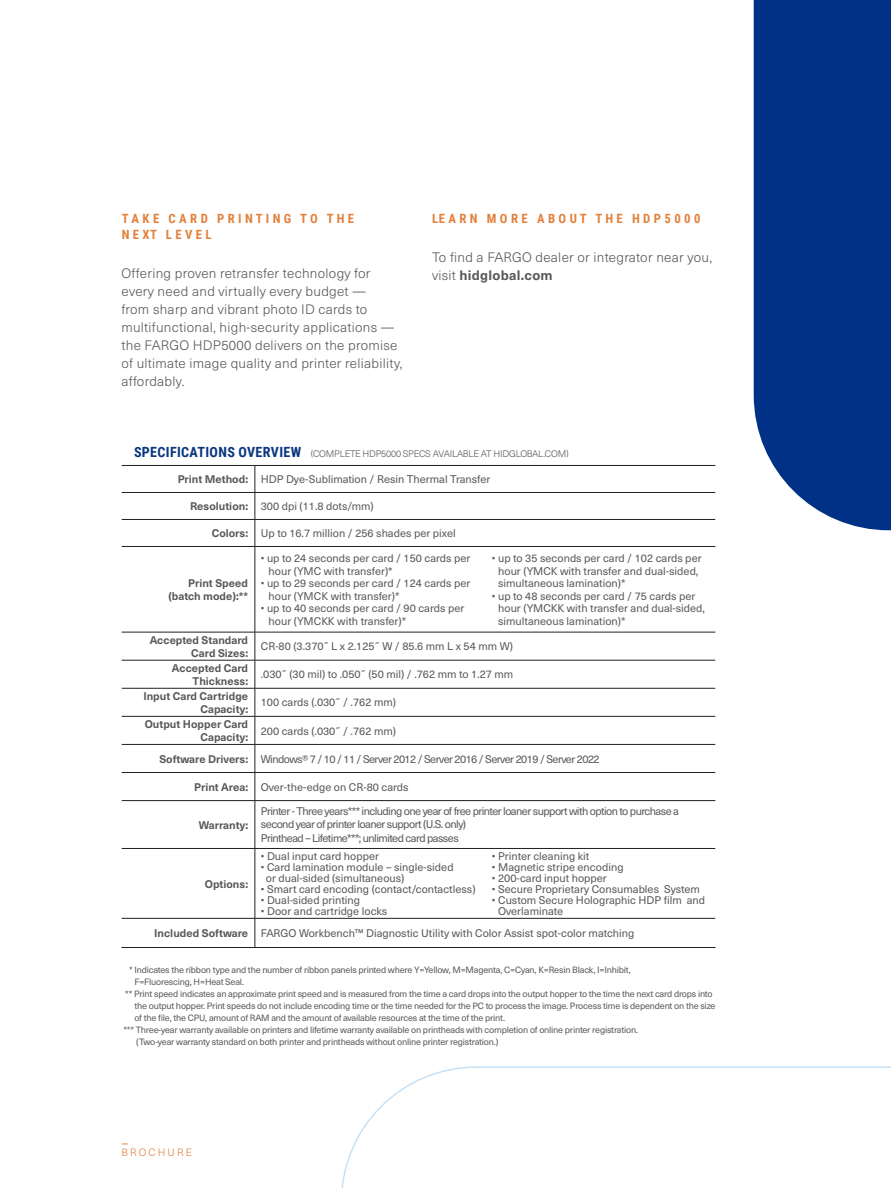
<style>
.page{position:relative;width:891px;height:1188px;background:#fff}
.page>*{position:absolute;margin:0;border:0;box-sizing:border-box;transform-origin:0 0}
.t1{font:100 25.5px "Neue Haas Unica Pro";color:#e2813c}
.br_main_body{font:300 13.5px/18px "Neue Haas Unica Pro";letter-spacing:.02em;color:#57585a}
.br_small_section_sub{font:700 12.75px/15.3px "Roboto Condensed";color:#e2813c}
.br_main_body-2{font:700 12.75px "Roboto Condensed";color:#e2813c}
.br_main_body-3{font:10.95px/12.5px "Neue Haas Unica Pro";color:#57585a}
.br_main_body-4{font:10.95px/12.5px "Neue Haas Unica Pro";letter-spacing:-.05em;color:#57585a}
.br_main_body-5{font:700 10.95px/13px "Neue Haas Unica Pro";color:#57585a;text-align:right}
.t2{font:300 10.5px "Neue Haas Unica Pro";letter-spacing:.2em;color:#e2813c}
.br_small_call_out_he{font:300 9.3px "Neue Haas Unica Pro";letter-spacing:-.02em;color:#57585a}
.t3{font:9px/12px "Neue Haas Unica Pro";letter-spacing:-.02em;color:#57585a}
.s1{font-family:"Gotham";font-size:10.5px;color:#fff}
.s2{font-weight:700}
.s3{font-family:"Roboto Condensed";font-weight:700;font-size:14.1px;color:#0a367f}
</style>
<div class="page">
<svg style="left:341px;top:1066px;width:550px;height:122px"></svg>
<svg style="left:256px;top:631px;width:459px;height:287px"></svg>
<hr style="left:486px;top:849px;width:1px;height:69px;background:#fff">
<hr style="left:122px;top:465px;width:133px;height:1px;background:#231f20">
<hr style="left:255px;top:465px;width:231px;height:1px;background:#231f20">
<hr style="left:486px;top:465px;width:229px;height:1px;background:#231f20">
<hr style="left:122px;top:492px;width:133px;height:1px;background:#231f20">
<hr style="left:255px;top:492px;width:231px;height:1px;background:#231f20">
<hr style="left:486px;top:492px;width:229px;height:1px;background:#231f20">
<hr style="left:122px;top:519px;width:133px;height:1px;background:#231f20">
<hr style="left:255px;top:519px;width:231px;height:1px;background:#231f20">
<hr style="left:486px;top:519px;width:229px;height:1px;background:#231f20">
<hr style="left:122px;top:546px;width:133px;height:1px;background:#231f20">
<hr style="left:255px;top:546px;width:231px;height:1px;background:#231f20">
<hr style="left:486px;top:546px;width:229px;height:1px;background:#231f20">
<hr style="left:122px;top:632px;width:133px;height:1px;background:#231f20">
<hr style="left:255px;top:632px;width:231px;height:1px;background:#231f20">
<hr style="left:486px;top:632px;width:229px;height:1px;background:#231f20">
<hr style="left:122px;top:660px;width:133px;height:1px;background:#231f20">
<hr style="left:255px;top:660px;width:231px;height:1px;background:#231f20">
<hr style="left:486px;top:660px;width:229px;height:1px;background:#231f20">
<hr style="left:122px;top:688px;width:133px;height:1px;background:#231f20">
<hr style="left:255px;top:688px;width:231px;height:1px;background:#231f20">
<hr style="left:486px;top:688px;width:229px;height:1px;background:#231f20">
<hr style="left:122px;top:716px;width:133px;height:1px;background:#231f20">
<hr style="left:255px;top:716px;width:231px;height:1px;background:#231f20">
<hr style="left:486px;top:716px;width:229px;height:1px;background:#231f20">
<hr style="left:122px;top:744px;width:133px;height:1px;background:#231f20">
<hr style="left:255px;top:744px;width:231px;height:1px;background:#231f20">
<hr style="left:486px;top:744px;width:229px;height:1px;background:#231f20">
<hr style="left:122px;top:772px;width:133px;height:1px;background:#231f20">
<hr style="left:255px;top:772px;width:231px;height:1px;background:#231f20">
<hr style="left:486px;top:772px;width:229px;height:1px;background:#231f20">
<hr style="left:122px;top:800px;width:133px;height:1px;background:#231f20">
<hr style="left:255px;top:800px;width:231px;height:1px;background:#231f20">
<hr style="left:486px;top:800px;width:229px;height:1px;background:#231f20">
<hr style="left:122px;top:848px;width:133px;height:1px;background:#231f20">
<hr style="left:255px;top:848px;width:231px;height:1px;background:#231f20">
<hr style="left:486px;top:848px;width:229px;height:1px;background:#231f20">
<hr style="left:122px;top:918px;width:133px;height:1px;background:#231f20">
<hr style="left:255px;top:918px;width:231px;height:1px;background:#231f20">
<hr style="left:486px;top:918px;width:229px;height:1px;background:#231f20">
<hr style="left:122px;top:947px;width:133px;height:1px;background:#231f20">
<hr style="left:255px;top:947px;width:231px;height:1px;background:#231f20">
<hr style="left:486px;top:947px;width:230px;height:1px;background:#231f20">
<svg style="left:255px;top:466px;width:1px;height:80px"></svg>
<hr style="left:255px;top:547px;width:1px;height:85px;background:#231f20">
<svg style="left:255px;top:632px;width:1px;height:168px"></svg>
<hr style="left:255px;top:801px;width:1px;height:47px;background:#231f20">
<hr style="left:255px;top:849px;width:1px;height:69px;background:#231f20">
<svg style="left:255px;top:919px;width:1px;height:28px"></svg>
<div style="left:754px;top:0;width:137px;height:530px;background:#003186"></div>
<h3 class="br_small_section_sub" style="left:122px;top:211px;width:234px">T A K E C A R D P R I N T I N G T O T H E<br>N E XT L E V E L<span class="s1">rnnt IDs</span></h3>
<p class="br_main_body" style="left:122px;top:265px;width:283px">Offering proven retransfer technology for every need and virtually every budget —<br>from sharp and vibrant photo ID cards to multifunctional, high-security applications — the FARGO HDP5000 delivers on the promise of ultimate image quality and printer reliability, affordably.</p>
<p class="br_main_body-2" style="left:432px;top:210px;width:270px">LE A R N M O R E A B O U T T H E H D P 5 0 0 0</p>
<p class="br_main_body" style="left:432px;top:248px;width:282px">To find a FARGO dealer or integrator near you, visit <span class="s2">hidglobal.com</span></p>
<p class="br_small_call_out_he" style="left:134px;top:448px;width:436px"><span class="s3">SPECIFICATIONS OVERVIEW</span> (COMPLETE HDP5000 SPECS AVAILABLE AT HIDGLOBAL.COM)</p>
<p class="br_main_body-5" style="left:178px;top:473px;width:72px">Print Method:</p>
<p class="br_main_body-3" style="left:261px;top:473px;width:231px">HDP Dye-Sublimation / Resin Thermal Transfer</p>
<p class="br_main_body-5" style="left:190px;top:500px;width:59px">Resolution:</p>
<p class="br_main_body-3" style="left:261px;top:500px;width:114px">300 dpi (11.8 dots/mm)</p>
<p class="br_main_body-5" style="left:212px;top:527px;width:38px">Colors:</p>
<p class="br_main_body-3" style="left:261px;top:527px;width:196px">Up to 16.7 million / 256 shades per pixel</p>
<p class="br_main_body-5" style="left:168px;top:577px;width:81px">Print Speed (batch mode):**</p>
<p class="br_main_body-3" style="left:269px;top:552px;width:203px;text-indent:-8px">• up to 24 seconds per card / 150 cards per hour (YMC with transfer)*</p>
<p class="br_main_body-3" style="left:269px;top:577px;width:203px;text-indent:-8px">• up to 29 seconds per card / 124 cards per hour (YMCK with transfer)*</p>
<p class="br_main_body-3" style="left:269px;top:602px;width:197px;text-indent:-8px">• up to 40 seconds per card / 90 cards per hour (YMCKK with transfer)*</p>
<p class="br_main_body-3" style="left:498px;top:552px;width:205px;text-indent:-6px">• up to 35 seconds per card / 102 cards per hour (YMCK with transfer and dual-sided, simultaneous lamination)*</p>
<p class="br_main_body-3" style="left:498px;top:590px;width:208px;text-indent:-6px">• up to 48 seconds per card / 75 cards per hour (YMCKK with transfer and dual-sided, simultaneous lamination)*</p>
<p class="br_main_body-5" style="left:150px;top:633px;width:100px">Accepted Standard<br>Card Sizes:</p>
<p class="br_main_body-3" style="left:261px;top:640px;width:254px">CR-80 (3.370˝ L x 2.125˝ W / 85.6 mm L x 54 mm W)</p>
<p class="br_main_body-5" style="left:172px;top:662px;width:78px">Accepted Card<br>Thickness:</p>
<p class="br_main_body-3" style="left:261px;top:668px;width:254px">.030˝ (30 mil) to .050˝ (50 mil) / .762 mm to 1.27 mm</p>
<p class="br_main_body-5" style="left:143px;top:690px;width:106px">Input Card Cartridge<br>Capacity:</p>
<p class="br_main_body-3" style="left:261px;top:697px;width:137px">100 cards (.030˝ / .762 mm)</p>
<p class="br_main_body-5" style="left:145px;top:718px;width:105px">Output Hopper Card<br>Capacity:</p>
<p class="br_main_body-3" style="left:261px;top:725px;width:137px">200 cards (.030˝ / .762 mm)</p>
<p class="br_main_body-5" style="left:159px;top:752px;width:90px">Software Drivers:</p>
<p class="br_main_body-4" style="left:261px;top:753px;width:340px">Windows® 7 / 10 / 11 / Server 2012 / Server 2016 / Server 2019 / Server 2022</p>
<p class="br_main_body-5" style="left:194px;top:780px;width:55px">Print Area:</p>
<p class="br_main_body-3" style="left:261px;top:781px;width:149px">Over-the-edge on CR-80 cards</p>
<p class="br_main_body-5" style="left:199px;top:818px;width:51px">Warranty:</p>
<p class="br_main_body-4" style="left:261px;top:806px;width:420px">Printer - Three years*** including one year of free printer loaner support with option to purchase a second year of printer loaner support (U.S. only)</p>
<p class="br_main_body-4" style="left:261px;top:832px;width:199px">Printhead – Lifetime***; unlimited card passes</p>
<p class="br_main_body-5" style="left:205px;top:877px;width:45px">Options:</p>
<p class="br_main_body-3" style="left:261px;top:850px;width:120px">• Dual input card hopper</p>
<p class="br_main_body-3" style="left:261px;top:861px;width:194px">• Card lamination module – single-sided</p>
<p class="br_main_body-3" style="left:266px;top:872px;width:140px">or dual-sided (simultaneous)</p>
<p class="br_main_body-3" style="left:261px;top:883px;width:216px">• Smart card encoding (contact/contactless)</p>
<p class="br_main_body-3" style="left:261px;top:894px;width:101px">• Dual-sided printing</p>
<p class="br_main_body-3" style="left:261px;top:905px;width:128px">• Door and cartridge locks</p>
<p class="br_main_body-3" style="left:492px;top:850px;width:99px">• Printer cleaning kit</p>
<p class="br_main_body-3" style="left:492px;top:861px;width:133px">• Magnetic stripe encoding</p>
<p class="br_main_body-3" style="left:492px;top:872px;width:116px">• 200-card input hopper</p>
<p class="br_main_body-3" style="left:492px;top:883px;width:209px">• Secure Proprietary Consumables System</p>
<p class="br_main_body-3" style="left:498px;top:895px;width:209px;line-height:10.9px;text-indent:-6px">• Custom Secure Holographic HDP film and<br>Overlaminate</p>
<p class="br_main_body-5" style="left:154px;top:927px;width:95px">Included Software</p>
<p class="br_main_body-3" style="left:261px;top:927px;width:375px">FARGO Workbench™ Diagnostic Utility with Color Assist spot-color matching</p>
<p class="t3" style="left:134px;top:964px;width:498px;text-indent:-5px">* Indicates the ribbon type and the number of ribbon panels printed where Y=Yellow, M=Magenta, C=Cyan, K=Resin Black, I=Inhibit,<br>F=Fluorescing, H=Heat Seal.</p>
<p class="t3" style="left:134px;top:988px;width:583px;text-indent:-9px">** Print speed indicates an approximate print speed and is measured from the time a card drops into the output hopper to the time the next card drops into the output hopper. Print speeds do not include encoding time or the time needed for the PC to process the image. Process time is dependent on the size of the file, the CPU, amount of RAM and the amount of available resources at the time of the print.</p>
<p class="t3" style="left:136px;top:1024px;width:503px;text-indent:-13px">*** Three-year warranty available on printers and lifetime warranty available on printheads with completion of online printer registration. (Two-year warranty standard on both printer and printheads without online printer registration.)</p>
<h1 class="t1" style="left:122px;top:1130px;width:9px">-</h1>
<p class="t2" style="left:122px;top:1147px;width:72px">BROCHURE</p>
</div>
